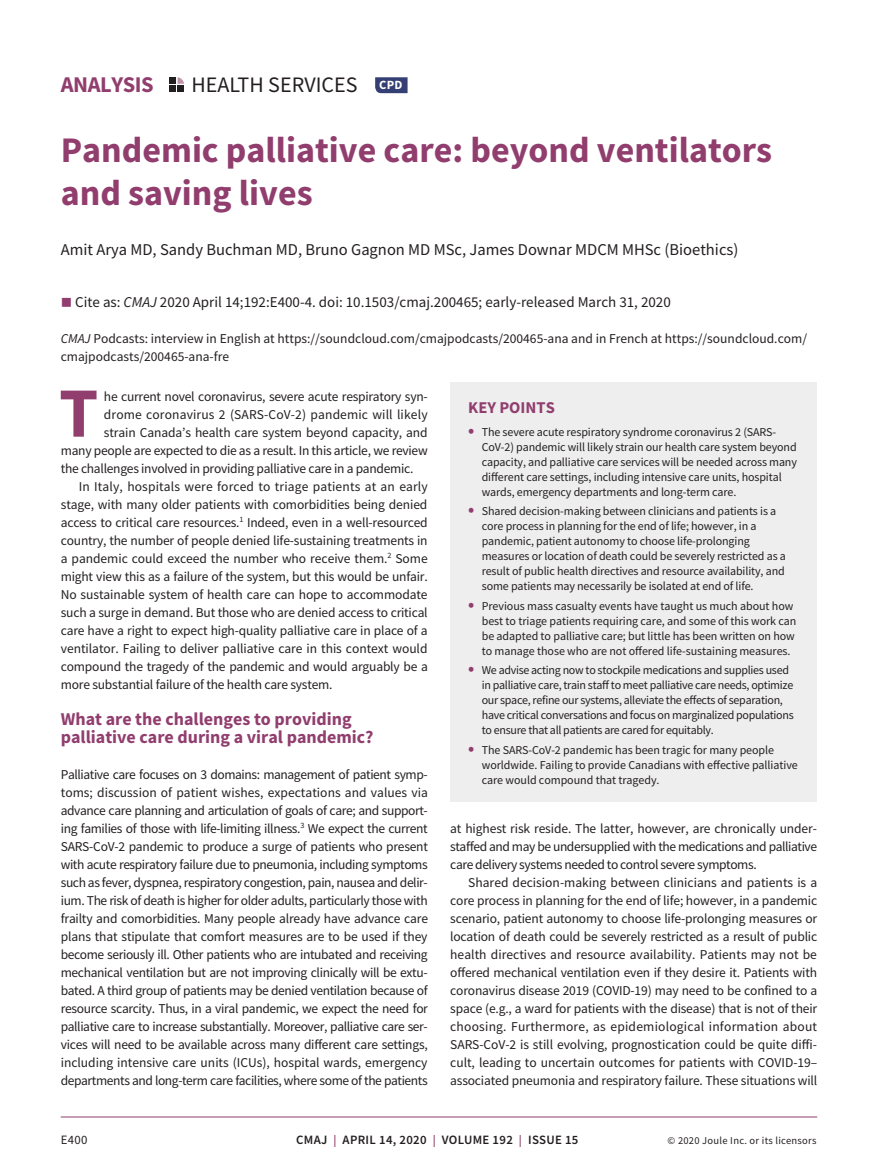
<style>
.page{position:relative;width:878px;height:1175px;background:#fff}
.page>*{position:absolute;margin:0;border:0;box-sizing:border-box;transform-origin:0 0}
.t1{font:700 70.65px "Source Sans Pro";color:#913e6e}
.t2{font:700 36px/43.2px "Source Sans Pro";color:#913e6e}
.t3{font:700 22.5px "Source Sans Pro";letter-spacing:-.02em;color:#913e6e}
.t4{font:22.05px "Source Sans Pro";color:#231f20}
.t5{font:700 18px/18px "Source Sans Pro";color:#913e6e}
.t6{font:16.5px "Source Sans Pro";color:#231f20}
.t7{font:700 16.5px "Source Sans Pro";color:#913e6e}
.t8{font:15px "Source Sans Pro";color:#231f20}
.t9{font:13.5px/18px "Source Sans Pro";letter-spacing:-.015em;color:#231f20;text-align:justify}
.t10{font:13.5px "Source Sans Pro";letter-spacing:.01em;color:#231f20}
.t11{font:600 12.75px "Source Sans Pro";letter-spacing:.025em;color:#231f20}
.t12{font:12.75px "Source Sans Pro";color:#231f20}
.t13{font:12px/15px "Source Sans Pro";letter-spacing:-.01em;color:#231f20}
.t14{font:10.5px "Source Sans Pro";letter-spacing:.025em;color:#231f20}
.s1{font-weight:700;font-size:12.6px;color:#fff}
.s2{color:#913e6e}
.s3{font-style:italic}
.s4{font-weight:700;font-size:18px;color:#913e6e}
.s5{font-size:12px;color:#913e6e}
</style>
<div class="page">
<hr style="left:61px;top:1116px;width:756px;height:1px;background:#913e6e">
<svg style="left:375px;top:77px;width:32px;height:16px"></svg>
<div style="left:169px;top:77px;width:7px;height:7px;background:#231f20"></div>
<div style="left:169px;top:85px;width:7px;height:7px;background:#231f20"></div>
<svg style="left:177px;top:77px;width:7px;height:7px"></svg>
<div style="left:177px;top:85px;width:7px;height:7px;background:#231f20"></div>
<div style="left:450px;top:382px;width:367px;height:419px;background:#eeeeef"></div>
<h3 class="t3" style="left:61px;top:69px;width:94px">ANALYSIS</h3>
<h3 class="t4" style="left:191px;top:70px;width:212px">HEALTH SERVICES <span class="s1">CPD</span></h3>
<h2 class="t2" style="left:61px;top:128px;width:712px">Pandemic palliative care: beyond ventilators and saving lives</h2>
<p class="t6" style="left:61px;top:239px;width:679px">Amit Arya MD, Sandy Buchman MD, Bruno Gagnon MD MSc, James Downar MDCM MHSc (Bioethics)</p>
<p class="t8" style="left:61px;top:293px;width:611px"><span class="s2">■</span> Cite as: <span class="s3">CMAJ</span> 2020 April 14;192:E400-4. doi: 10.1503/cmaj.200465; early-released March 31, 2020</p>
<p class="t9" style="left:61px;top:330px;width:747px"><span class="s3">CMAJ</span> Podcasts: interview in English at https://soundcloud.com/cmajpodcasts/200465-ana and in French at https://soundcloud.com/ cmajpodcasts/200465-ana-fre</p>
<p class="t7" style="left:468px;top:396px;width:88px">KEY POINTS</p>
<p class="t13" style="left:482px;top:424px;width:317px;text-indent:-14px"><span class="s4">•</span> The severe acute respiratory syndrome coronavirus 2 (SARS-CoV-2) pandemic will likely strain our health care system beyond capacity, and palliative care services will be needed across many different care settings, including intensive care units, hospital wards, emergency departments and long-term care.</p>
<p class="t13" style="left:482px;top:503px;width:305px;text-indent:-14px"><span class="s4">•</span> Shared decision-making between clinicians and patients is a core process in planning for the end of life; however, in a pandemic, patient autonomy to choose life-prolonging measures or location of death could be severely restricted as a result of public health directives and resource availability, and some patients may necessarily be isolated at end of life.</p>
<p class="t13" style="left:482px;top:598px;width:316px;text-indent:-14px"><span class="s4">•</span> Previous mass casualty events have taught us much about how best to triage patients requiring care, and some of this work can be adapted to palliative care; but little has been written on how to manage those who are not offered life-sustaining measures.</p>
<p class="t13" style="left:482px;top:662px;width:313px;text-indent:-14px"><span class="s4">•</span> We advise acting now to stockpile medications and supplies used in palliative care, train staff to meet palliative care needs, optimize our space, refine our systems, alleviate the effects of separation, have critical conversations and focus on marginalized populations to ensure that all patients are cared for equitably.</p>
<p class="t13" style="left:482px;top:742px;width:317px;text-indent:-14px"><span class="s4">•</span> The SARS-CoV-2 pandemic has been tragic for many people worldwide. Failing to provide Canadians with effective palliative care would compound that tragedy.</p>
<h1 class="t1" style="left:59px;top:365px;width:41px">T</h1>
<p class="t9" style="left:104px;top:387px;width:325px">he current novel coronavirus, severe acute respiratory syn-</p>
<p class="t10" style="left:104px;top:405px;width:325px">drome coronavirus 2 (SARS-CoV-2) pandemic will likely</p>
<p class="t9" style="left:104px;top:423px;width:325px">strain Canada’s health care system beyond capacity, and</p>
<p class="t9" style="left:61px;top:441px;width:368px">many people are expected to die as a result. In this article, we review</p>
<p class="t9" style="left:61px;top:459px;width:354px">the challenges involved in providing palliative care in a pandemic.</p>
<p class="t10" style="left:79px;top:477px;width:350px">In Italy, hospitals were forced to triage patients at an early</p>
<p class="t9" style="left:61px;top:495px;width:368px">stage, with many older patients with comorbidities being denied</p>
<p class="t9" style="left:61px;top:513px;width:368px">access to critical care resources.<sup>1</sup> Indeed, even in a well-resourced</p>
<p class="t9" style="left:61px;top:531px;width:368px">country, the number of people denied life-sustaining treatments in</p>
<p class="t9" style="left:61px;top:549px;width:368px">a pandemic could exceed the number who receive them.<sup>2</sup> Some</p>
<p class="t9" style="left:61px;top:567px;width:368px">might view this as a failure of the system, but this would be unfair.</p>
<p class="t9" style="left:61px;top:585px;width:368px">No sustainable system of health care can hope to accommodate</p>
<p class="t9" style="left:61px;top:603px;width:368px">such a surge in demand. But those who are denied access to critical</p>
<p class="t9" style="left:61px;top:621px;width:368px">care have a right to expect high-quality palliative care in place of a</p>
<p class="t9" style="left:61px;top:639px;width:368px">ventilator. Failing to deliver palliative care in this context would</p>
<p class="t9" style="left:61px;top:657px;width:368px">compound the tragedy of the pandemic and would arguably be a</p>
<p class="t9" style="left:61px;top:675px;width:273px">more substantial failure of the health care system.</p>
<h3 class="t5" style="left:61px;top:709px;width:314px">What are the challenges to providing palliative care during a viral pandemic?</h3>
<p class="t9" style="left:61px;top:765px;width:369px">Palliative care focuses on 3 domains: management of patient symp&shy;toms; discussion of patient wishes, expectations and values via advance care planning and articulation of goals of care; and support&shy;ing families of those with life-limiting illness.<sup>3</sup> We expect the current SARS-CoV-2 pandemic to produce a surge of patients who present with acute respiratory failure due to pneumonia, including symptoms such as fever, dyspnea, respiratory congestion, pain, nausea and delir&shy;ium. The risk of death is higher for older adults, particularly those with frailty and comorbidities. Many people already have advance care plans that stipulate that comfort measures are to be used if they become seriously ill. Other patients who are intubated and receiving mechanical ventilation but are not improving clinically will be extu&shy;bated. A third group of patients may be denied ventilation because of resource scarcity. Thus, in a viral pandemic, we expect the need for palliative care to increase substantially. Moreover, palliative care ser&shy;vices will need to be available across many different care settings, including intensive care units (ICUs), hospital wards, emergency departments and long-term care facilities, where some of the patients</p>
<p class="t9" style="left:450px;top:819px;width:368px">at highest risk reside. The latter, however, are chronically under&shy;staffed and may be undersupplied with the medications and palliative care delivery systems needed to control severe symptoms.</p>
<p class="t9" style="left:450px;top:873px;width:368px;text-indent:18px">Shared decision-making between clinicians and patients is a core process in planning for the end of life; however, in a pandemic scenario, patient autonomy to choose life-prolonging measures or location of death could be severely restricted as a result of public health directives and resource availability. Patients may not be offered mechanical ventilation even if they desire it. Patients with coronavirus disease 2019 (COVID-19) may need to be confined to a space (e.g., a ward for patients with the disease) that is not of their choosing. Furthermore, as epidemiological information about SARS-CoV-2 is still evolving, prognostication could be quite diffi&shy;cult, leading to uncertain outcomes for patients with COVID-19– associated pneumonia and respiratory failure. These situations will</p>
<p class="t12" style="left:61px;top:1132px;width:28px">E400</p>
<p class="t11" style="left:296px;top:1131px;width:284px">CMAJ <span class="s5">|</span> APRIL 14, 2020 <span class="s5">|</span> VOLUME 192 <span class="s5">|</span> ISSUE 15</p>
<p class="t14" style="left:667px;top:1134px;width:150px">© 2020 Joule Inc. or its licensors</p>
</div>
